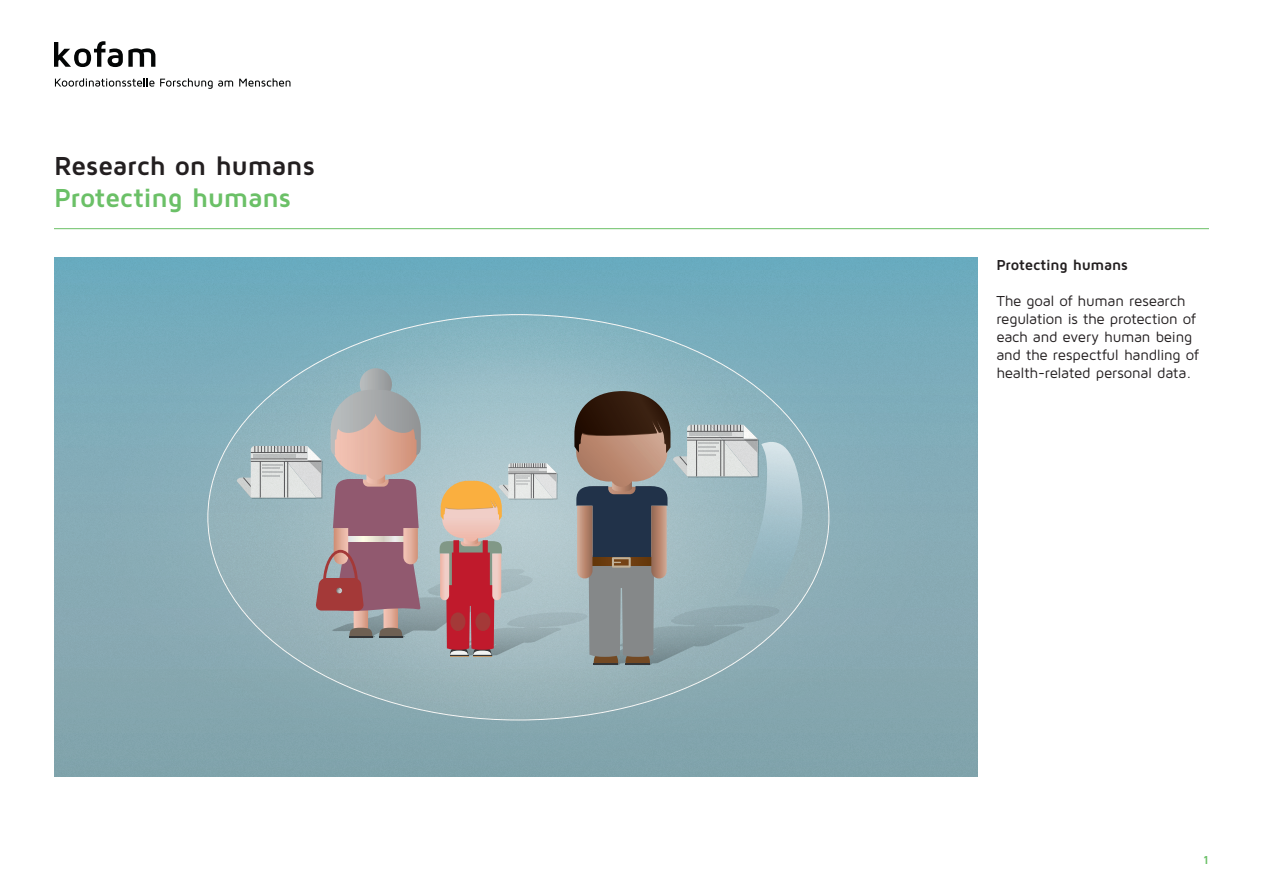
<style>
.page{position:relative;width:1263px;height:893px;background:#fff}
.page>*{position:absolute;margin:0;border:0;box-sizing:border-box;transform-origin:0 0}
.t1{font:700 27px "Maven Pro";letter-spacing:-.01em;color:#231f20}
.t2{font:700 27px "Maven Pro";letter-spacing:-.015em;color:#6bc067}
.t3{font:15px/18px "Maven Pro";letter-spacing:-.015em;color:#231f20}
.t4{font:700 15px "Maven Pro";letter-spacing:-.015em;color:#231f20}
.t5{font:700 12px "Maven Pro";color:#6bc067}
</style>
<div class="page">
<div style="left:54px;top:258px;width:923px;height:519px;background:linear-gradient(to bottom,#76aebf,#8ba6ac)"></div>
<img style="left:164px;top:271px;width:709px;height:493px">
<svg style="left:208px;top:315px;width:621px;height:405px;background:#89b0ba"></svg>
<div style="left:360px;top:368px;width:32px;height:32px;background:linear-gradient(to right,#bbbebe,#939799);border-radius:16px"></div>
<svg style="left:236px;top:390px;width:566px;height:275px;background:#9ea2a6"></svg>
<svg style="left:54px;top:41px;width:101px;height:26px"></svg>
<svg style="left:55px;top:78px;width:99px;height:9px"></svg>
<svg style="left:160px;top:78px;width:73px;height:11px"></svg>
<svg style="left:239px;top:78px;width:51px;height:9px"></svg>
<hr style="left:54px;top:228px;width:1155px;height:1px;background:#6bc067">
<h1 class="t1" style="left:54px;top:148px;width:262px">Research on humans</h1>
<h1 class="t2" style="left:54px;top:181px;width:239px">Protecting humans</h1>
<p class="t4" style="left:996px;top:255px;width:133px">Protecting humans</p>
<p class="t3" style="left:996px;top:291px;width:204px">The goal of human research regulation is the protection of each and every human being and the respectful handling of health-related personal data.</p>
<p class="t5" style="left:1203px;top:852px;width:7px">1</p>
</div>
